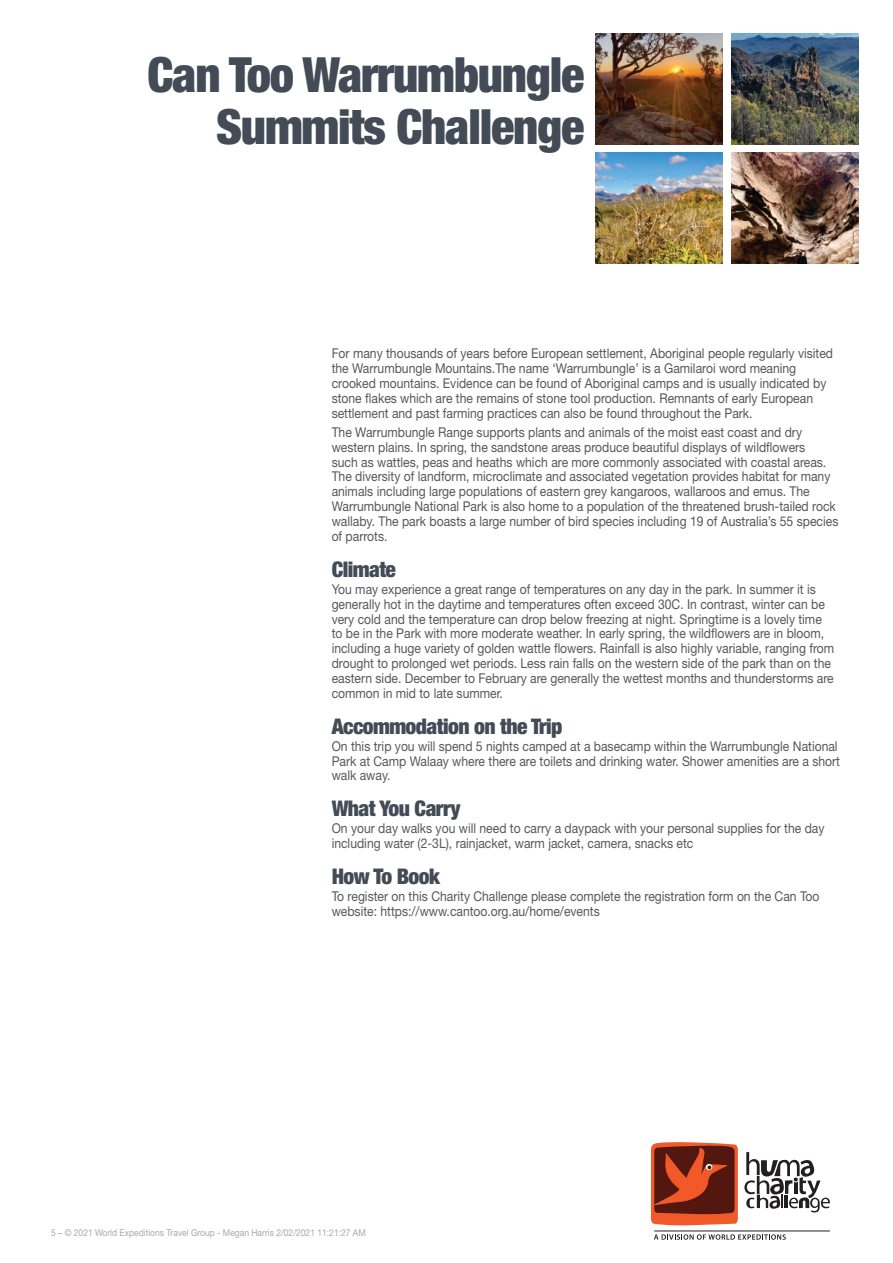
<style>
.page{position:relative;width:893px;height:1263px;background:#fff}
.page>*{position:absolute;margin:0;border:0;box-sizing:border-box;transform-origin:0 0}
.t1{font:900 condensed 48.6px/52.9px "Helvetica Neue LT Std";letter-spacing:-.025em;color:#434b56;text-align:right}
.t2{font:900 condensed 21.6px "Helvetica Neue LT Std";letter-spacing:-.025em;color:#434b56}
.t3{font:13.5px/14.9px "Helvetica Neue LT Std";color:#57585a;scale:.9 1}
.t4{font:9.45px "Helvetica Neue LT Std";color:#a8a9ad;scale:.9 1}
</style>
<div class="page">
<img style="left:595px;top:34px;width:128px;height:110px">
<img style="left:731px;top:34px;width:128px;height:110px">
<img style="left:595px;top:153px;width:128px;height:110px">
<img style="left:731px;top:153px;width:128px;height:110px">
<svg style="left:654px;top:1234px;width:132px;height:6px"></svg>
<hr style="left:654px;top:1231px;width:176px;height:1px;background:#231f20">
<svg style="left:744px;top:1152px;width:86px;height:60px"></svg>
<svg style="left:651px;top:1142px;width:87px;height:84px;background:#9c3b22"></svg>
<h1 class="t1" style="left:147px;top:47px;width:439px">Can Too Warrumbungle<br>Summits Challenge</h1>
<p class="t3" style="left:332px;top:346px;width:559px">For many thousands of years before European settlement, Aboriginal people regularly visited the Warrumbungle Mountains.The name ‘Warrumbungle’ is a Gamilaroi word meaning crooked mountains. Evidence can be found of Aboriginal camps and is usually indicated by stone flakes which are the remains of stone tool production. Remnants of early European settlement and past farming practices can also be found throughout the Park.</p>
<p class="t3" style="left:332px;top:424px;width:564px">The Warrumbungle Range supports plants and animals of the moist east coast and dry western plains. In spring, the sandstone areas produce beautiful displays of wildflowers<br>such as wattles, peas and heaths which are more commonly associated with coastal areas.<br>The diversity of landform, microclimate and associated vegetation provides habitat for many animals including large populations of eastern grey kangaroos, wallaroos and emus. The Warrumbungle National Park is also home to a population of the threatened brush‑tailed rock wallaby. The park boasts a large number of bird species including 19 of Australia’s 55 species of parrots.</p>
<h2 class="t2" style="left:332px;top:556px;width:66px">Climate</h2>
<p class="t3" style="left:332px;top:581px;width:560px">You may experience a great range of temperatures on any day in the park. In summer it is generally hot in the daytime and temperatures often exceed 30C. In contrast, winter can be very cold and the temperature can drop below freezing at night. Springtime is a lovely time to be in the Park with more moderate weather. In early spring, the wildflowers are in bloom, including a huge variety of golden wattle flowers. Rainfall is also highly variable, ranging from drought to prolonged wet periods. Less rain falls on the western side of the park than on the eastern side. December to February are generally the wettest months and thunderstorms are common in mid to late summer.</p>
<h2 class="t2" style="left:332px;top:713px;width:232px">Accommodation on the Trip</h2>
<p class="t3" style="left:332px;top:738px;width:566px">On this trip you will spend 5 nights camped at a basecamp within the Warrumbungle National<br>Park at Camp Walaay where there are toilets and drinking water. Shower amenities are a short walk away.</p>
<h2 class="t2" style="left:332px;top:795px;width:130px">What You Carry</h2>
<p class="t3" style="left:332px;top:821px;width:549px">On your day walks you will need to carry a daypack with your personal supplies for the day including water (2‑3L), rainjacket, warm jacket, camera, snacks etc</p>
<h2 class="t2" style="left:332px;top:863px;width:110px">How To Book</h2>
<p class="t3" style="left:332px;top:889px;width:544px">To register on this Charity Challenge please complete the registration form on the Can Too website: https://www.cantoo.org.au/home/events</p>
<p class="t4" style="left:51px;top:1227px;width:351px">5 – © 2021 World Expeditions Travel Group - Megan Harris 2/02/2021 11:21:27 AM</p>
</div>
